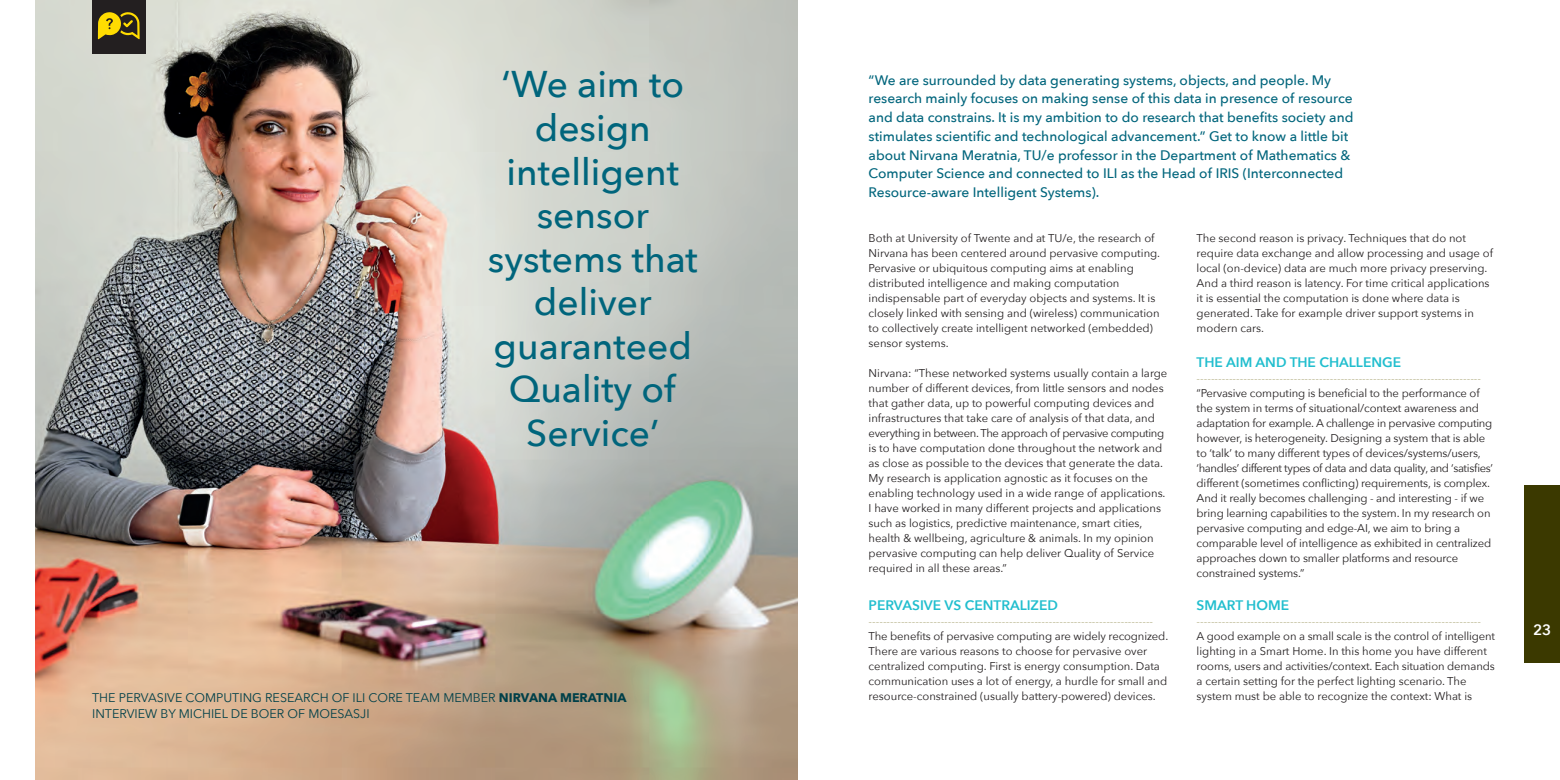
<style>
.page{position:relative;width:1560px;height:780px;background:#fff}
.page>*{position:absolute;margin:0;border:0;box-sizing:border-box;transform-origin:0 0}
.t1{font:500 37.12px/43.5px "Avenir Next";color:#00657c;text-align:center}
.t2{font:600 15px "Avenir Next";color:#fff}
.t3{font:500 13.75px/18.8px "Avenir Next";color:#00657c}
.t4{font:600 13.75px "Avenir Next";color:#21bece}
.t5{font:12.5px/16.2px "Avenir Next";color:#004049}
.t6{font:11.25px/15px "Avenir Next";color:#231f20}
.t7{font:11.25px "Avenir Next";color:#a9a575}
.s1{font-weight:700}
</style>
<div class="page">
<img style="left:35px;top:0;width:762px;height:780px">
<div style="left:92px;top:0;width:53px;height:53px;background:#231f20"></div>
<svg style="left:98px;top:12px;width:42px;height:27px"></svg>
<div style="left:1524px;top:485px;width:35px;height:178px;background:#3b3900"></div>
<h1 class="t1" style="left:488px;top:61px;width:211px">‘We aim to design intelligent sensor systems that deliver guaranteed<br>Quality of<br>Service’</h1>
<p class="t5" style="left:92px;top:688px;width:536px">THE PERVASIVE COMPUTING RESEARCH OF ILI CORE TEAM MEMBER <span class="s1">NIRVANA MERATNIA<br></span>INTERVIEW BY MICHIEL DE BOER OF MOESASJI</p>
<p class="t3" style="left:868px;top:70px;width:486px">“We are surrounded by data generating systems, objects, and people. My research mainly focuses on making sense of this data in presence of resource and data constrains. It is my ambition to do research that benefits society and stimulates scientific and technological advancement.” Get to know a little bit about Nirvana Meratnia, TU/e professor in the Department of Mathematics &amp; Computer Science and connected to ILI as the Head of IRIS (Interconnected Resource-aware Intelligent Systems).</p>
<p class="t6" style="left:868px;top:230px;width:293px">Both at University of Twente and at TU/e, the research of Nirvana has been centered around pervasive computing.<br>Pervasive or ubiquitous computing aims at enabling distributed intelligence and making computation indispensable part of everyday objects and systems. It is closely linked with sensing and (wireless) communication to collectively create intelligent networked (embedded) sensor systems.</p>
<p class="t6" style="left:868px;top:365px;width:300px">Nirvana: “These networked systems usually contain a large number of different devices, from little sensors and nodes that gather data, up to powerful computing devices and infrastructures that take care of analysis of that data, and everything in between. The approach of pervasive computing is to have computation done throughout the network and as close as possible to the devices that generate the data.<br>My research is application agnostic as it focuses on the enabling technology used in a wide range of applications.<br>I have worked in many different projects and applications such as logistics, predictive maintenance, smart cities, health &amp; wellbeing, agriculture &amp; animals. In my opinion pervasive computing can help deliver Quality of Service required in all these areas.”</p>
<p class="t4" style="left:868px;top:593px;width:191px">PERVASIVE VS CENTRALIZED</p>
<p class="t7" style="left:868px;top:611px;width:286px">-------------------------------------------------------------------------------</p>
<p class="t6" style="left:868px;top:628px;width:301px">The benefits of pervasive computing are widely recognized.<br>There are various reasons to choose for pervasive over centralized computing. First is energy consumption. Data communication uses a lot of energy, a hurdle for small and resource-constrained (usually battery-powered) devices.</p>
<p class="t6" style="left:1196px;top:230px;width:298px">The second reason is privacy. Techniques that do not require data exchange and allow processing and usage of local (on-device) data are much more privacy preserving.<br>And a third reason is latency. For time critical applications it is essential the computation is done where data is generated. Take for example driver support systems in modern cars.</p>
<p class="t4" style="left:1196px;top:350px;width:206px">THE AIM AND THE CHALLENGE</p>
<p class="t7" style="left:1196px;top:369px;width:286px">-------------------------------------------------------------------------------</p>
<p class="t6" style="left:1196px;top:385px;width:298px">“Pervasive computing is beneficial to the performance of the system in terms of situational/context awareness and adaptation for example. A challenge in pervasive computing however, is heterogeneity. Designing a system that is able to ‘talk’ to many different types of devices/systems/users, ‘handles’ different types of data and data quality, and ‘satisfies’ different (sometimes conflicting) requirements, is complex.<br>And it really becomes challenging - and interesting - if we bring learning capabilities to the system. In my research on pervasive computing and edge-AI, we aim to bring a comparable level of intelligence as exhibited in centralized approaches down to smaller platforms and resource constrained systems.”</p>
<p class="t4" style="left:1196px;top:593px;width:94px">SMART HOME</p>
<p class="t7" style="left:1196px;top:611px;width:286px">-------------------------------------------------------------------------------</p>
<p class="t6" style="left:1196px;top:628px;width:300px">A good example on a small scale is the control of intelligent lighting in a Smart Home. In this home you have different rooms, users and activities/context. Each situation demands a certain setting for the perfect lighting scenario. The system must be able to recognize the context: What is</p>
<h2 class="t2" style="left:1532px;top:617px;width:20px">23</h2>
</div>
